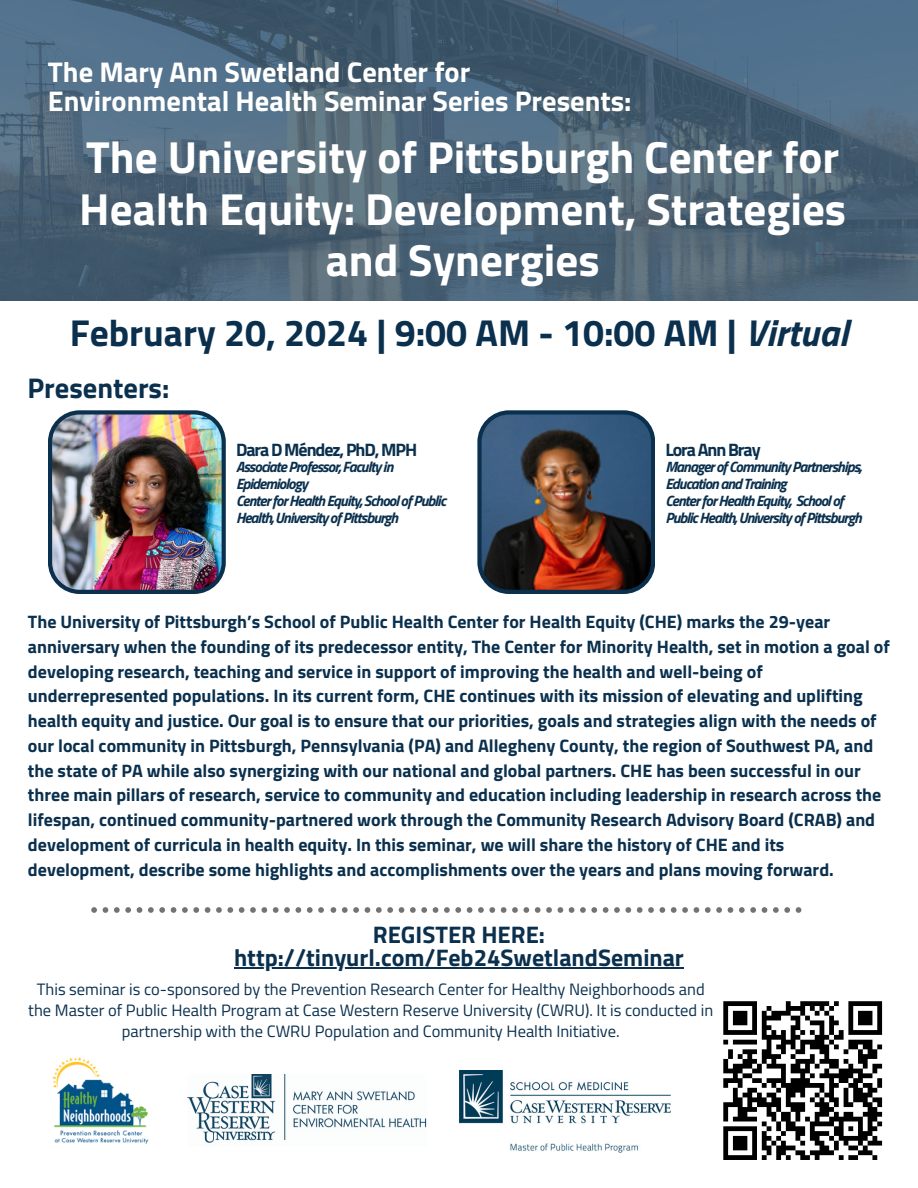
<style>
.page{position:relative;width:918px;height:1188px;background:#fff}
.page>*{position:absolute;margin:0;border:0;box-sizing:border-box;transform-origin:0 0}
.t1{font:700 45px/51.8px "Titillium Web";color:#fff;text-align:center}
.t2{font:700 37.5px "Titillium Web";color:#0a304e}
.t3{font:700 28.5px/29.2px "Titillium Web";color:#fff}
.t4{font:700 28.5px "Titillium Web";color:#0a304e}
.t5{font:700 24px "Titillium Web";color:#0a304e}
.t6{font:700 18px/24.8px "Titillium Web";color:#0a304e}
.t7{font:700 18px "Titillium Web";letter-spacing:-.06em;color:#0a304e}
.t8{font:16.5px/21.3px "Titillium Web";color:#0a304e;text-align:center}
.t9{font:italic 700 15px/16.8px "Titillium Web";letter-spacing:-.06em;color:#0a304e}
.s1{font-style:italic}
</style>
<div class="page">
<svg style="left:91px;top:907px;width:6px;height:6px"></svg>
<svg style="left:103px;top:907px;width:5px;height:6px"></svg>
<svg style="left:114px;top:907px;width:17px;height:6px"></svg>
<svg style="left:137px;top:907px;width:5px;height:6px"></svg>
<svg style="left:148px;top:907px;width:17px;height:6px"></svg>
<svg style="left:171px;top:907px;width:5px;height:6px"></svg>
<svg style="left:182px;top:907px;width:17px;height:6px"></svg>
<svg style="left:205px;top:907px;width:5px;height:6px"></svg>
<svg style="left:216px;top:907px;width:17px;height:6px"></svg>
<svg style="left:239px;top:907px;width:5px;height:6px"></svg>
<svg style="left:250px;top:907px;width:6px;height:6px"></svg>
<svg style="left:262px;top:907px;width:5px;height:6px"></svg>
<svg style="left:273px;top:907px;width:17px;height:6px"></svg>
<svg style="left:296px;top:907px;width:5px;height:6px"></svg>
<svg style="left:307px;top:907px;width:17px;height:6px"></svg>
<svg style="left:331px;top:907px;width:5px;height:6px"></svg>
<svg style="left:342px;top:907px;width:17px;height:6px"></svg>
<svg style="left:365px;top:907px;width:5px;height:6px"></svg>
<svg style="left:376px;top:907px;width:17px;height:6px"></svg>
<svg style="left:399px;top:907px;width:5px;height:6px"></svg>
<svg style="left:410px;top:907px;width:17px;height:6px"></svg>
<svg style="left:433px;top:907px;width:5px;height:6px"></svg>
<svg style="left:444px;top:907px;width:17px;height:6px"></svg>
<svg style="left:467px;top:907px;width:5px;height:6px"></svg>
<svg style="left:478px;top:907px;width:17px;height:6px"></svg>
<svg style="left:501px;top:907px;width:5px;height:6px"></svg>
<svg style="left:512px;top:907px;width:6px;height:6px"></svg>
<svg style="left:524px;top:907px;width:5px;height:6px"></svg>
<svg style="left:535px;top:907px;width:17px;height:6px"></svg>
<svg style="left:558px;top:907px;width:5px;height:6px"></svg>
<svg style="left:569px;top:907px;width:5px;height:6px"></svg>
<svg style="left:580px;top:907px;width:17px;height:6px"></svg>
<svg style="left:603px;top:907px;width:5px;height:6px"></svg>
<svg style="left:614px;top:907px;width:17px;height:6px"></svg>
<svg style="left:637px;top:907px;width:17px;height:6px"></svg>
<svg style="left:660px;top:907px;width:5px;height:6px"></svg>
<svg style="left:671px;top:907px;width:17px;height:6px"></svg>
<svg style="left:694px;top:907px;width:5px;height:6px"></svg>
<svg style="left:705px;top:907px;width:17px;height:6px"></svg>
<svg style="left:728px;top:907px;width:5px;height:6px"></svg>
<svg style="left:739px;top:907px;width:17px;height:6px"></svg>
<svg style="left:762px;top:907px;width:5px;height:6px"></svg>
<svg style="left:773px;top:907px;width:17px;height:6px"></svg>
<svg style="left:796px;top:907px;width:5px;height:6px"></svg>
<svg style="left:0;top:0;width:918px;height:300px;background:#4b6478"></svg>
<img style="left:188px;top:1075px;width:238px;height:68px">
<img style="left:52px;top:1057px;width:97px;height:87px">
<img style="left:460px;top:1070px;width:210px;height:82px">
<img style="left:48px;top:410px;width:178px;height:184px">
<img style="left:477px;top:410px;width:178px;height:184px">
<hr style="left:234px;top:968px;width:450px;height:1px;background:#0a304e">
<svg style="left:723px;top:1001px;width:160px;height:159px"></svg>
<h3 class="t3" style="left:48px;top:56px;width:585px">The Mary Ann Swetland Center for<br>Environmental Health Seminar Series Presents:</h3>
<h2 class="t1" style="left:79px;top:130px;width:768px">The University of Pittsburgh Center for<br>Health Equity: Development, Strategies and Synergies</h2>
<p class="t2" style="left:70px;top:303px;width:780px">February 20, 2024 | 9:00 AM - 10:00 AM | <span class="s1">Virtual</span></p>
<p class="t4" style="left:28px;top:366px;width:143px">Presenters:</p>
<p class="t7" style="left:236px;top:435px;width:183px">Dara D Méndez, PhD, MPH</p>
<p class="t9" style="left:236px;top:458px;width:159px">Associate Professor, Faculty in<br>Epidemiology</p>
<h5 class="t9" style="left:236px;top:492px;width:212px">Center for Health Equity, School of Public<br>Health, University of Pittsburgh</h5>
<p class="t7" style="left:665px;top:435px;width:97px">Lora Ann Bray</p>
<p class="t9" style="left:665px;top:458px;width:198px">Manager of Community Partnerships,<br>Education and Training</p>
<h4 class="t9" style="left:665px;top:492px;width:198px">Center for Health Equity, School of<br>Public Health, University of Pittsburgh</h4>
<p class="t6" style="left:28px;top:609px;width:863px">The University of Pittsburgh’s School of Public Health Center for Health Equity (CHE) marks the 29-year anniversary when the founding of its predecessor entity, The Center for Minority Health, set in motion a goal of developing research, teaching and service in support of improving the health and well-being of underrepresented populations. In its current form, CHE continues with its mission of elevating and uplifting health equity and justice. Our goal is to ensure that our priorities, goals and strategies align with the needs of our local community in Pittsburgh, Pennsylvania (PA) and Allegheny County, the region of Southwest PA, and the state of PA while also synergizing with our national and global partners. CHE has been successful in our three main pillars of research, service to community and education including leadership in research across the lifespan, continued community-partnered work through the Community Research Advisory Board (CRAB) and development of curricula in health equity. In this seminar, we will share the history of CHE and its development, describe some highlights and accomplishments over the years and plans moving forward.</p>
<p class="t5" style="left:373px;top:916px;width:174px">REGISTER HERE:</p>
<p class="t5" style="left:234px;top:939px;width:451px">http://tinyurl.com/Feb24SwetlandSeminar</p>
<p class="t8" style="left:28px;top:978px;width:687px">This seminar is co-sponsored by the Prevention Research Center for Healthy Neighborhoods and the Master of Public Health Program at Case Western Reserve University (CWRU). It is conducted in partnership with the CWRU Population and Community Health Initiative.</p>
</div>
